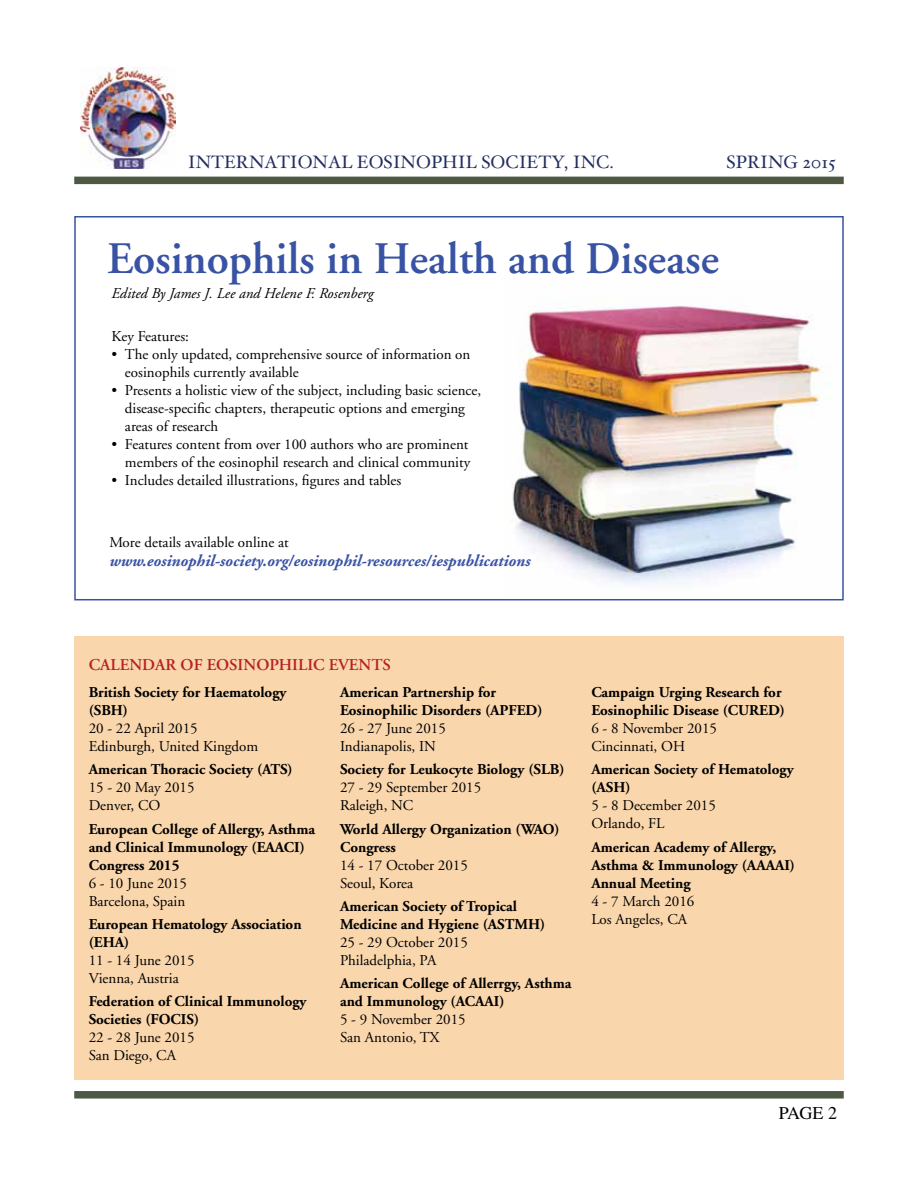
<style>
.page{position:relative;width:918px;height:1188px;background:#fff}
.page>*{position:absolute;margin:0;border:0;box-sizing:border-box;transform-origin:0 0}
.t1{font:600 45px "Adobe Garamond";color:#3953a4}
.t2{font:18px "Hoefler Text";color:#212e60}
.t3{font:18px "Times";color:#000}
.body{font:italic 700 16.5px "Adobe Garamond";color:#3953a4}
.t4{font:600 16.5px "Adobe Garamond";color:#b72025}
.body-2{font:15px/18px "Adobe Garamond";color:#000}
.body_bold{font:700 15px/18px "Adobe Garamond";color:#000}
.body__05{font:15px "Adobe Garamond";color:#000}
.byline{font:italic 15px "Adobe Garamond";color:#000}
</style>
<div class="page">
<img style="left:81px;top:68px;width:94px;height:101px">
<div style="left:74px;top:177px;width:770px;height:7px;background:#4d5945"></div>
<div style="left:74px;top:1091px;width:770px;height:8px;background:#4d5945"></div>
<img style="left:512px;top:305px;width:319px;height:279px">
<div style="left:74px;top:216px;width:770px;height:384px;border:2px solid #3953a4"></div>
<div style="left:74px;top:637px;width:770px;height:443px;background:#f9d6ac"></div>
<p class="t2" style="left:188px;top:151px;width:427px">INTERNATIONAL EOSINOPHIL SOCIETY, INC.</p>
<p class="t2" style="left:727px;top:151px;width:111px">SPRING 2015</p>
<p class="t1" style="left:107px;top:234px;width:614px">Eosinophils in Health and Disease</p>
<p class="byline" style="left:111px;top:285px;width:263px">Edited By James J. Lee and Helene F. Rosenberg</p>
<p class="body-2" style="left:111px;top:328px;width:79px">Key Features:</p>
<p class="body-2" style="left:125px;top:346px;width:347px;text-indent:-14px">• The only updated, comprehensive source of information on eosinophils currently available</p>
<p class="body-2" style="left:125px;top:382px;width:358px;text-indent:-14px">• Presents a holistic view of the subject, including basic science, disease-specific chapters, therapeutic options and emerging areas of research</p>
<p class="body-2" style="left:111px;top:436px;width:360px;text-align:right">• Features content from over 100 authors who are prominent members of the eosinophil research and clinical community</p>
<p class="body-2" style="left:111px;top:472px;width:291px">• Includes detailed illustrations, figures and tables</p>
<p class="body-2" style="left:109px;top:533px;width:181px">More details available online at</p>
<p class="body" style="left:109px;top:552px;width:423px">www.eosinophil-society.org/eosinophil-resources/iespublications</p>
<p class="t4" style="left:89px;top:656px;width:303px">CALENDAR OF EOSINOPHILIC EVENTS</p>
<p class="body_bold" style="left:89px;top:683px;width:199px">British Society for Haematology (SBH)</p>
<p class="body-2" style="left:89px;top:719px;width:111px">20 - 22 April 2015</p>
<p class="body__05" style="left:89px;top:738px;width:171px">Edinburgh, United Kingdom</p>
<p class="body_bold" style="left:89px;top:761px;width:206px">American Thoracic Society (ATS)</p>
<p class="body-2" style="left:89px;top:779px;width:107px">15 - 20 May 2015</p>
<p class="body__05" style="left:89px;top:797px;width:73px">Denver, CO</p>
<p class="body_bold" style="left:89px;top:820px;width:228px">European College of Allergy, Asthma and Clinical Immunology (EAACI)<br>Congress 2015</p>
<p class="body-2" style="left:89px;top:874px;width:100px">6 - 10 June 2015</p>
<p class="body__05" style="left:89px;top:893px;width:98px">Barcelona, Spain</p>
<p class="body_bold" style="left:89px;top:916px;width:214px">European Hematology Association (EHA)</p>
<p class="body-2" style="left:89px;top:952px;width:107px">11 - 14 June 2015</p>
<p class="body__05" style="left:89px;top:970px;width:92px">Vienna, Austria</p>
<p class="body_bold" style="left:89px;top:993px;width:220px">Federation of Clinical Immunology<br>Societies (FOCIS)</p>
<p class="body-2" style="left:89px;top:1029px;width:107px">22 - 28 June 2015</p>
<p class="body__05" style="left:89px;top:1048px;width:89px">San Diego, CA</p>
<p class="body_bold" style="left:340px;top:683px;width:204px">American Partnership for<br>Eosinophilic Disorders (APFED)</p>
<p class="body-2" style="left:340px;top:719px;width:107px">26 - 27 June 2015</p>
<p class="body__05" style="left:340px;top:738px;width:97px">Indianapolis, IN</p>
<p class="body_bold" style="left:340px;top:761px;width:226px">Society for Leukocyte Biology (SLB)</p>
<p class="body-2" style="left:340px;top:779px;width:143px">27 - 29 September 2015</p>
<p class="body__05" style="left:340px;top:797px;width:75px">Raleigh, NC</p>
<p class="body_bold" style="left:340px;top:820px;width:221px">World Allergy Organization (WAO)<br>Congress</p>
<p class="body-2" style="left:340px;top:856px;width:129px">14 - 17 October 2015</p>
<p class="body__05" style="left:340px;top:875px;width:75px">Seoul, Korea</p>
<p class="body_bold" style="left:340px;top:898px;width:207px">American Society of Tropical<br>Medicine and Hygiene (ASTMH)</p>
<p class="body-2" style="left:340px;top:934px;width:129px">25 - 29 October 2015</p>
<p class="body__05" style="left:340px;top:952px;width:98px">Philadelphia, PA</p>
<p class="body_bold" style="left:340px;top:975px;width:233px">American College of Allerrgy, Asthma and Immunology (ACAAI)</p>
<p class="body-2" style="left:340px;top:1011px;width:127px">5 - 9 November 2015</p>
<p class="body__05" style="left:340px;top:1030px;width:101px">San Antonio, TX</p>
<p class="body_bold" style="left:591px;top:683px;width:195px">Campaign Urging Research for<br>Eosinophilic Disease (CURED)</p>
<p class="body-2" style="left:591px;top:719px;width:127px">6 - 8 November 2015</p>
<p class="body__05" style="left:591px;top:738px;width:95px">Cincinnati, OH</p>
<p class="body_bold" style="left:591px;top:761px;width:204px">American Society of Hematology (ASH)</p>
<p class="body-2" style="left:591px;top:797px;width:126px">5 - 8 December 2015</p>
<p class="body__05" style="left:591px;top:815px;width:75px">Orlando, FL</p>
<p class="body_bold" style="left:591px;top:838px;width:205px">American Academy of Allergy,<br>Asthma &amp; Immunology (AAAAI)<br>Annual Meeting</p>
<p class="body-2" style="left:591px;top:892px;width:104px">4 - 7 March 2016</p>
<p class="body-2" style="left:591px;top:910px;width:97px">Los Angeles, CA</p>
<p class="t3" style="left:779px;top:1103px;width:60px">PAGE 2</p>
</div>
